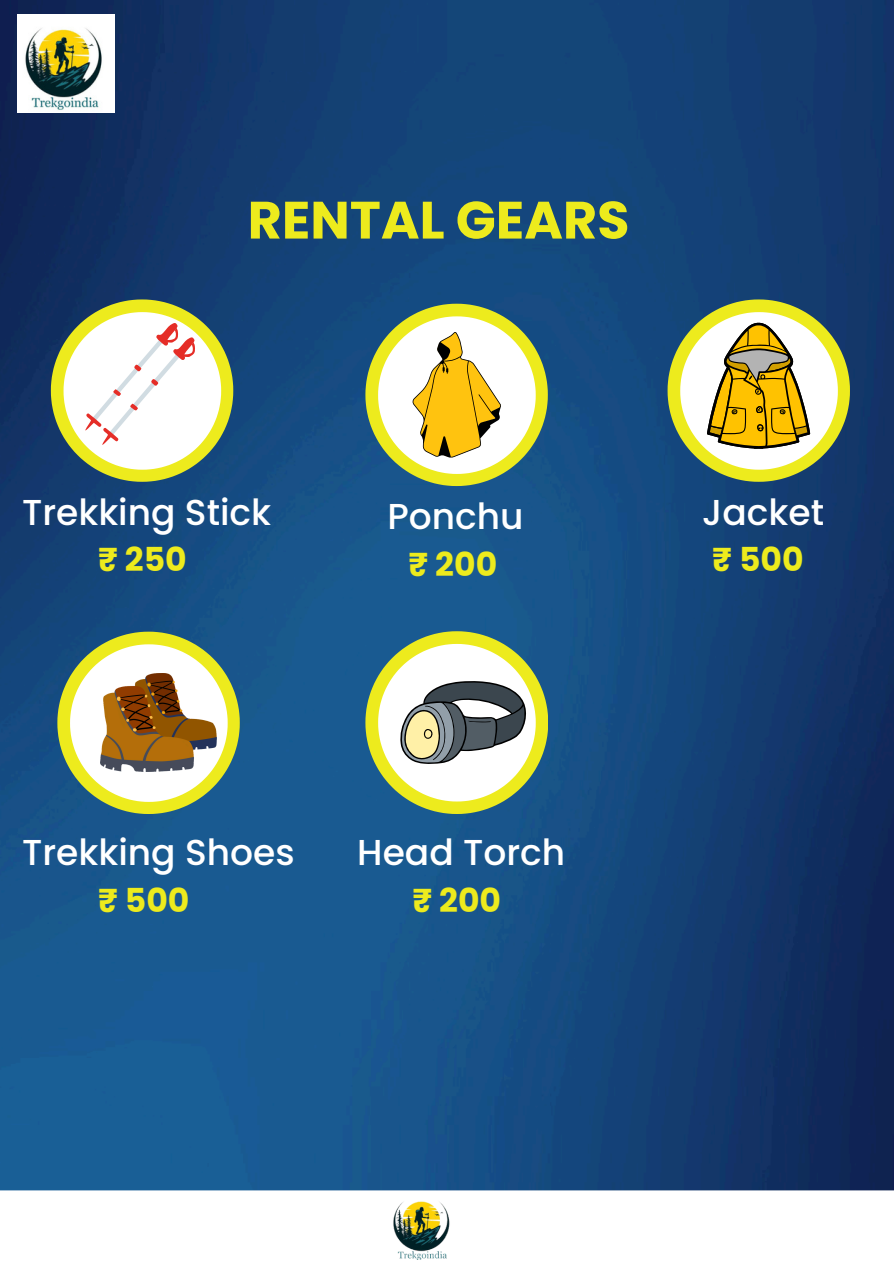
<style>
.page{position:relative;width:894px;height:1264px;background:#fff}
.page>*{position:absolute;margin:0;border:0;box-sizing:border-box;transform-origin:0 0}
.t1{font:700 52.5px "Poppins";color:#edeb1d}
.t2{font:500 36px "Poppins";color:#fff}
.t3{font:700 33px "Poppins";color:#edeb1d}
</style>
<div class="page">
<img style="left:0;top:0;width:893px;height:1190px">
<img style="left:18px;top:14px;width:97px;height:98px">
<svg style="left:51px;top:299px;width:182px;height:183px"></svg>
<svg style="left:365px;top:304px;width:182px;height:182px"></svg>
<svg style="left:57px;top:631px;width:183px;height:183px"></svg>
<img style="left:100px;top:674px;width:116px;height:97px">
<svg style="left:667px;top:299px;width:182px;height:183px"></svg>
<svg style="left:365px;top:631px;width:182px;height:182px"></svg>
<img style="left:393px;top:1201px;width:57px;height:58px">
<h1 class="t1" style="left:247px;top:183px;width:383px">RENTAL GEARS</h1>
<p class="t2" style="left:22px;top:487px;width:250px">Trekking Stick</p>
<p class="t3" style="left:98px;top:537px;width:90px">₹ 250</p>
<p class="t3" style="left:408px;top:541px;width:90px">₹ 200</p>
<p class="t2" style="left:387px;top:491px;width:138px">Ponchu</p>
<p class="t2" style="left:702px;top:487px;width:123px">Jacket</p>
<p class="t3" style="left:712px;top:537px;width:93px">₹ 500</p>
<p class="t2" style="left:22px;top:826px;width:274px">Trekking Shoes</p>
<p class="t3" style="left:98px;top:876px;width:93px">₹ 500</p>
<p class="t2" style="left:357px;top:826px;width:209px">Head Torch</p>
<p class="t3" style="left:412px;top:876px;width:90px">₹ 200</p>
</div>
